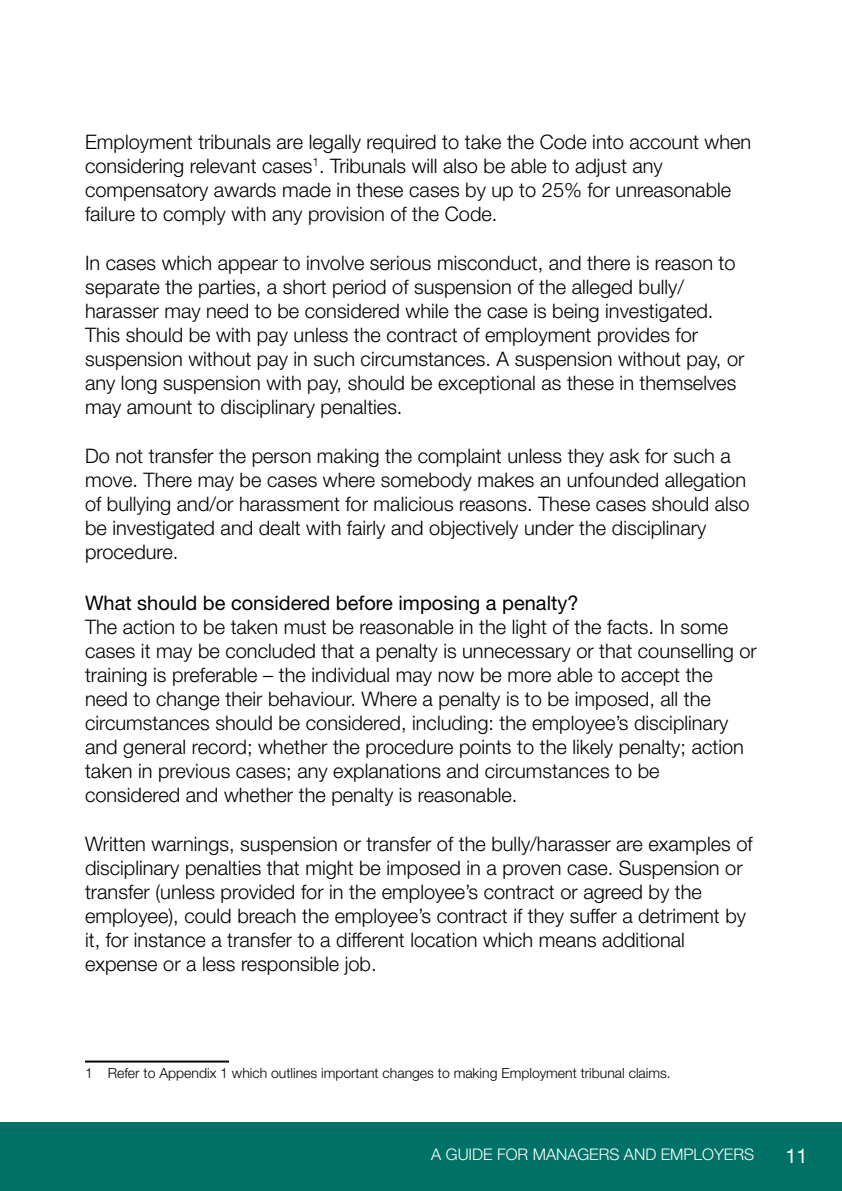
<style>
.page{position:relative;width:842px;height:1191px;background:#fff}
.page>*{position:absolute;margin:0;border:0;box-sizing:border-box;transform-origin:0 0}
._04_-_Main_Text{font:300 20px/24px "Helvetica Neue";color:#000}
.t1{font:20px "Helvetica Neue";color:#000}
.t2{font:20px "Helvetica Neue";color:#fff}
.t3{font:300 16px "Helvetica Neue";color:#fff}
._03_-_Footnote_text{font:300 14px "Helvetica Neue";color:#000}
</style>
<div class="page">
<div style="left:0;top:1123px;width:842px;height:68px;background:#007166"></div>
<hr style="left:85px;top:1060px;width:144px;height:2px;background:#000">
<p class="_04_-_Main_Text" style="left:85px;top:129px;width:668px">Employment tribunals are legally required to take the Code into account when considering relevant cases<sup>1</sup>. Tribunals will also be able to adjust any compensatory awards made in these cases by up to 25% for unreasonable failure to comply with any provision of the Code.</p>
<p class="_04_-_Main_Text" style="left:85px;top:250px;width:661px">In cases which appear to involve serious misconduct, and there is reason to separate the parties, a short period of suspension of the alleged bully/ harasser may need to be considered while the case is being investigated.<br>This should be with pay unless the contract of employment provides for suspension without pay in such circumstances. A suspension without pay, or any long suspension with pay, should be exceptional as these in themselves may amount to disciplinary penalties.</p>
<p class="_04_-_Main_Text" style="left:85px;top:443px;width:666px">Do not transfer the person making the complaint unless they ask for such a move. There may be cases where somebody makes an unfounded allegation of bullying and/or harassment for malicious reasons. These cases should also be investigated and dealt with fairly and objectively under the disciplinary procedure.</p>
<h3 class="t1" style="left:85px;top:591px;width:495px">What should be considered before imposing a penalty?</h3>
<p class="_04_-_Main_Text" style="left:85px;top:614px;width:673px">The action to be taken must be reasonable in the light of the facts. In some cases it may be concluded that a penalty is unnecessary or that counselling or training is preferable – the individual may now be more able to accept the need to change their behaviour. Where a penalty is to be imposed, all the circumstances should be considered, including: the employee’s disciplinary and general record; whether the procedure points to the likely penalty; action taken in previous cases; any explanations and circumstances to be considered and whether the penalty is reasonable.</p>
<p class="_04_-_Main_Text" style="left:85px;top:831px;width:669px">Written warnings, suspension or transfer of the bully/harasser are examples of disciplinary penalties that might be imposed in a proven case. Suspension or transfer (unless provided for in the employee’s contract or agreed by the employee), could breach the employee’s contract if they suffer a detriment by it, for instance a transfer to a different location which means additional expense or a less responsible job.</p>
<p class="_03_-_Footnote_text" style="left:85px;top:1064px;width:587px">1 Refer to Appendix 1 which outlines important changes to making Employment tribunal claims.</p>
<p class="t3" style="left:431px;top:1144px;width:324px">A GUIDE FOR MANAGERS AND EMPLOYERS</p>
<p class="t2" style="left:785px;top:1143px;width:24px">11</p>
</div>
